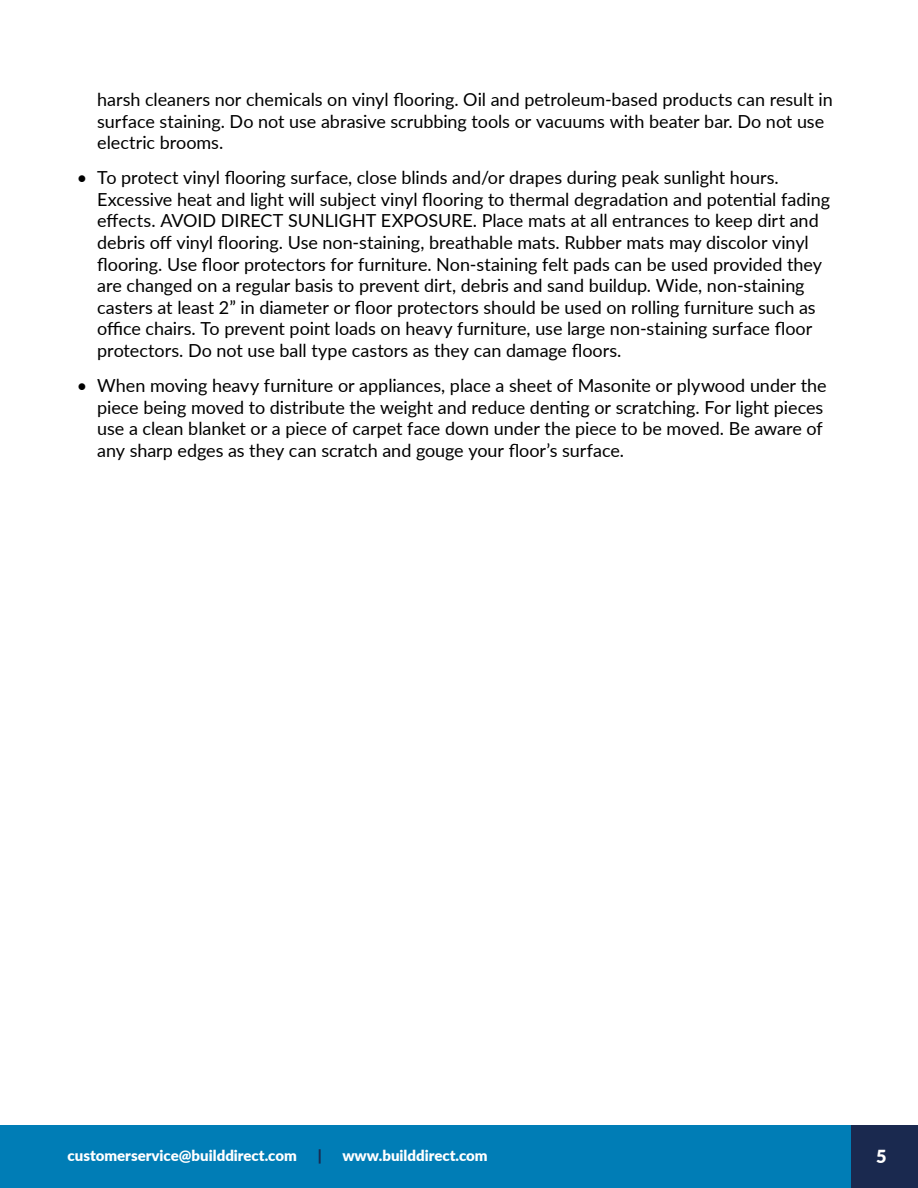
<style>
.page{position:relative;width:918px;height:1188px;background:#fff}
.page>*{position:absolute;margin:0;border:0;box-sizing:border-box;transform-origin:0 0}
.t1{font:18px/21.6px "Lato";letter-spacing:-.005em;color:#000}
.t2{font:900 18px "Lato";color:#fff}
.t3{font:900 15px "Lato";color:#fff}
.t4{font:900 15px "Lato";color:#1a294f}
</style>
<div class="page">
<div style="left:811px;top:1125px;width:107px;height:63px;background:#1a294f"></div>
<div style="left:0;top:1125px;width:850px;height:63px;background:#007db6"></div>
<p class="t1" style="left:97px;top:88px;width:737px">harsh cleaners nor chemicals on vinyl flooring. Oil and petroleum-based products can result in surface staining. Do not use abrasive scrubbing tools or vacuums with beater bar. Do not use electric brooms.</p>
<p class="t1" style="left:97px;top:166px;width:734px;text-indent:-20px">• To protect vinyl flooring surface, close blinds and/or drapes during peak sunlight hours.<br>Excessive heat and light will subject vinyl flooring to thermal degradation and potential fading effects. AVOID DIRECT SUNLIGHT EXPOSURE. Place mats at all entrances to keep dirt and debris off vinyl flooring. Use non-staining, breathable mats. Rubber mats may discolor vinyl flooring. Use floor protectors for furniture. Non-staining felt pads can be used provided they are changed on a regular basis to prevent dirt, debris and sand buildup. Wide, non-staining casters at least 2” in diameter or floor protectors should be used on rolling furniture such as office chairs. To prevent point loads on heavy furniture, use large non-staining surface floor protectors. Do not use ball type castors as they can damage floors.</p>
<p class="t1" style="left:97px;top:374px;width:731px;text-indent:-20px">• When moving heavy furniture or appliances, place a sheet of Masonite or plywood under the piece being moved to distribute the weight and reduce denting or scratching. For light pieces use a clean blanket or a piece of carpet face down under the piece to be moved. Be aware of any sharp edges as they can scratch and gouge your floor’s surface.</p>
<p class="t3" style="left:68px;top:1145px;width:231px">customerservice@builddirect.com</p>
<p class="t4" style="left:318px;top:1145px;width:6px">|</p>
<p class="t3" style="left:342px;top:1145px;width:147px">www.builddirect.com</p>
<p class="t2" style="left:876px;top:1142px;width:12px">5</p>
</div>
